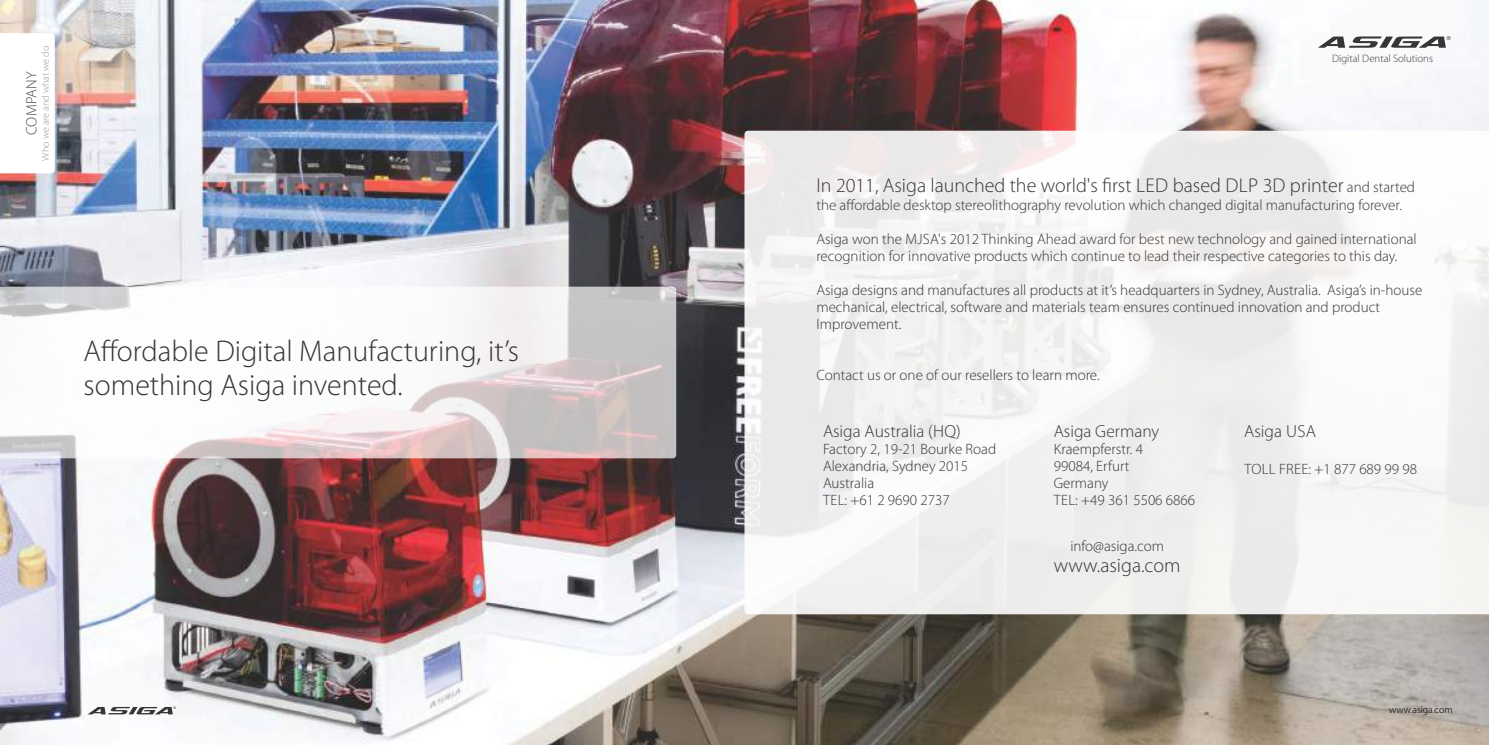
<style>
.page{position:relative;width:1489px;height:745px;background:#fff}
.page>*{position:absolute;margin:0;border:0;box-sizing:border-box;transform-origin:0 0}
.t1{font:300 30px/34px "Myriad Pro";color:#373535}
.t2{font:300 20px "Myriad Pro";color:#373535}
.t3{font:300 17.5px "Myriad Pro";color:#373535}
.t4{font:300 15px/17px "Myriad Pro";color:#373535}
.t5{font:300 15px "Myriad Pro";letter-spacing:.02em;color:#4c4b4d}
.t6{font:300 10.75px "Myriad Pro";color:#373535}
.t7{font:300 10px "Myriad Pro";color:#96989b}
.t8{font:300 10px "Myriad Pro";color:#373535}
.t9{font:5.5px "Arial";color:#373535}
.t10{font:3.62px "Arial";color:#373535}
.s1{font-size:15px}
</style>
<div class="page">
<img style="left:0;top:0;width:1488px;height:744px">
<svg style="left:0;top:286px;width:676px;height:172px"></svg>
<svg style="left:744px;top:131px;width:744px;height:483px;fill:#f2f1f0"></svg>
<svg style="left:0;top:33px;width:55px;height:140px"></svg>
<svg style="left:88px;top:706px;width:85px;height:8px"></svg>
<svg style="left:1317px;top:36px;width:128px;height:12px"></svg>
<p class="t7" style="left:41px;top:160px;width:116px;rotate:-90deg">Who we are and what we do</p>
<p class="t5" style="left:25px;top:135px;width:65px;rotate:-90deg">COMPANY</p>
<h1 class="t1" style="left:84px;top:336px;width:437px">Affordable Digital Manufacturing, it’s something Asiga invented.</h1>
<p class="t6" style="left:1331px;top:54px;width:102px">Digital Dental Solutions</p>
<p class="t9" style="left:1446px;top:36px;width:6px">®</p>
<h2 class="t2" style="left:816px;top:177px;width:600px">In 2011, Asiga launched the world's first LED based DLP 3D printer <span class="s1">and started</span></h2>
<p class="t4" style="left:816px;top:198px;width:587px">the affordable desktop stereolithography revolution which changed digital manufacturing forever.</p>
<p class="t4" style="left:816px;top:232px;width:602px">Asiga won the MJSA's 2012 Thinking Ahead award for best new technology and gained international recognition for innovative products which continue to lead their respective categories to this day.</p>
<p class="t4" style="left:816px;top:283px;width:607px">Asiga designs and manufactures all products at it’s headquarters in Sydney, Australia. Asiga’s in-house mechanical, electrical, software and materials team ensures continued innovation and product<br>Improvement.</p>
<p class="t4" style="left:816px;top:368px;width:285px">Contact us or one of our resellers to learn more.</p>
<p class="t3" style="left:823px;top:423px;width:139px">Asiga Australia (HQ)</p>
<p class="t4" style="left:823px;top:441px;width:175px">Factory 2, 19-21 Bourke Road<br>Alexandria, Sydney 2015<br>Australia<br>TEL: +61 2 9690 2737</p>
<p class="t3" style="left:1053px;top:423px;width:107px">Asiga Germany</p>
<p class="t4" style="left:1053px;top:441px;width:143px">Kraempferstr. 4<br>99084, Erfurt<br>Germany<br>TEL: +49 361 5506 6866</p>
<p class="t4" style="left:1070px;top:538px;width:95px">info@asiga.com</p>
<h2 class="t2" style="left:1053px;top:557px;width:128px">www.asiga.com</h2>
<p class="t3" style="left:1244px;top:423px;width:73px">Asiga USA</p>
<p class="t4" style="left:1244px;top:461px;width:174px">TOLL FREE: +1 877 689 99 98</p>
<p class="t10" style="left:173px;top:706px;width:4px">®</p>
<p class="t8" style="left:1389px;top:705px;width:65px">www.asiga.com</p>
</div>
